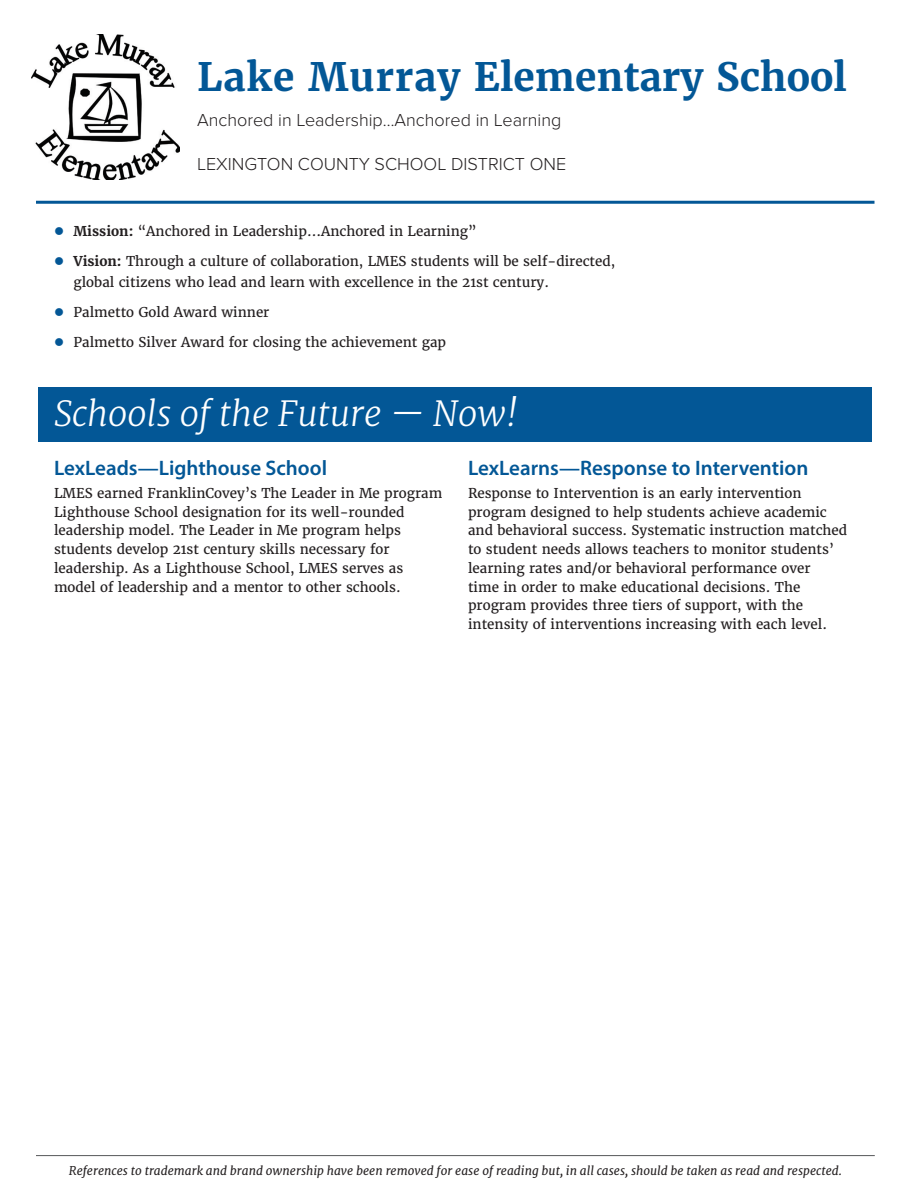
<style>
.page{position:relative;width:918px;height:1188px;background:#fff}
.page>*{position:absolute;margin:0;border:0;box-sizing:border-box;transform-origin:0 0}
.t1{font:700 39px "Merriweather";color:#035796}
.t2{font:italic 300 34.5px "Merriweather";color:#fff}
.t3{font:600 21px "Myriad Pro";color:#035796}
.t4{font:300 18px "Proxima Nova";color:#231f20}
.Body_Copy{font:13.5px/18.8px "Merriweather";color:#231f20}
.t5{font:italic 12px "Merriweather";color:#231f20}
.s1{color:#035796}
.s2{font-weight:700}
</style>
<div class="page">
<hr style="left:36px;top:201px;width:838px;height:3px;background:#035796">
<img style="left:32px;top:34px;width:147px;height:146px">
<div style="left:38px;top:387px;width:834px;height:54px;background:#035796"></div>
<hr style="left:36px;top:1155px;width:839px;height:1px;background:#57585a">
<p class="t1" style="left:197px;top:52px;width:652px">Lake Murray Elementary School</p>
<p class="t4" style="left:197px;top:109px;width:366px">Anchored in Leadership…Anchored in Learning</p>
<p class="t4" style="left:197px;top:153px;width:371px">LEXINGTON COUNTY SCHOOL DISTRICT ONE</p>
<p class="Body_Copy" style="left:54px;top:222px;width:424px"><span class="s1">●</span> <span class="s2">Mission:</span> “Anchored in Leadership…Anchored in Learning”</p>
<p class="Body_Copy" style="left:73px;top:251px;width:543px;line-height:21px;text-indent:-19px"><span class="s1">●</span> <span class="s2">Vision:</span> Through a culture of collaboration, LMES students will be self-directed, global citizens who lead and learn with excellence in the 21st century.</p>
<p class="Body_Copy" style="left:54px;top:303px;width:217px"><span class="s1">●</span> Palmetto Gold Award winner</p>
<p class="Body_Copy" style="left:54px;top:333px;width:394px"><span class="s1">●</span> Palmetto Silver Award for closing the achievement gap</p>
<h2 class="t2" style="left:54px;top:392px;width:465px">Schools of the Future — Now!</h2>
<h2 class="t3" style="left:54px;top:454px;width:275px">LexLeads—Lighthouse School</h2>
<p class="Body_Copy" style="left:54px;top:484px;width:390px">LMES earned FranklinCovey’s The Leader in Me program Lighthouse School designation for its well-rounded leadership model. The Leader in Me program helps students develop 21st century skills necessary for leadership. As a Lighthouse School, LMES serves as model of leadership and a mentor to other schools.</p>
<h2 class="t3" style="left:468px;top:454px;width:342px">LexLearns—Response to Intervention</h2>
<p class="Body_Copy" style="left:468px;top:484px;width:381px">Response to Intervention is an early intervention program designed to help students achieve academic and behavioral success. Systematic instruction matched to student needs allows teachers to monitor students’ learning rates and/or behavioral performance over<br>time in order to make educational decisions. The program provides three tiers of support, with the intensity of interventions increasing with each level.</p>
<p class="t5" style="left:69px;top:1163px;width:775px">References to trademark and brand ownership have been removed for ease of reading but, in all cases, should be taken as read and respected.</p>
</div>
